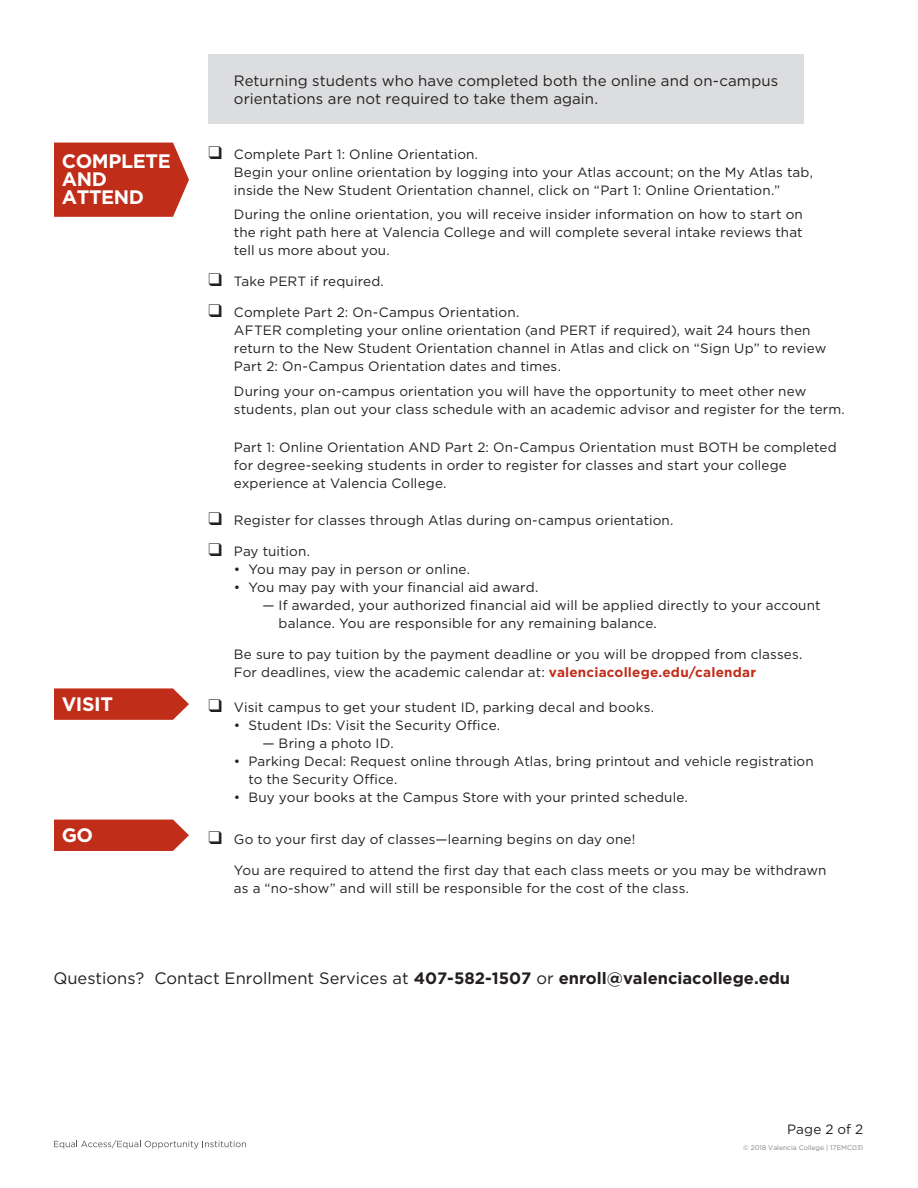
<style>
.page{position:relative;width:918px;height:1188px;background:#fff}
.page>*{position:absolute;margin:0;border:0;box-sizing:border-box;transform-origin:0 0}
.t1{font:700 19.5px/18px "Gotham";letter-spacing:-.02em;color:#fff}
.t2{font:16.5px "Gotham";color:#231f20}
.t3{font:15px/18px "Gotham";letter-spacing:.005em;color:#231f20}
.t4{font:13.5px/18px "Gotham";letter-spacing:.01em;color:#231f20}
.t5{font:6.75px "Gotham";color:#808285}
.s1{font-weight:700;color:#c02d19}
.s2{font-weight:700}
</style>
<div class="page">
<svg style="left:54px;top:143px;width:135px;height:74px;background:#c33927"></svg>
<svg style="left:54px;top:688px;width:135px;height:32px;background:#c43d2a"></svg>
<svg style="left:54px;top:820px;width:135px;height:31px;background:#c33926"></svg>
<svg style="left:54px;top:1140px;width:192px;height:9px"></svg>
<div style="left:208px;top:54px;width:596px;height:69px;background:#dcdddf"></div>
<h1 class="t1" style="left:62px;top:152px;width:111px">COMPLETE<br>AND<br>ATTEND</h1>
<h1 class="t1" style="left:62px;top:695px;width:53px">VISIT</h1>
<h1 class="t1" style="left:62px;top:826px;width:33px">GO</h1>
<p class="t3" style="left:234px;top:71px;width:546px">Returning students who have completed both the online and on-campus orientations are not required to take them again.</p>
<p class="t4" style="left:234px;top:144px;width:581px;text-indent:-26px">❑ Complete Part 1: Online Orientation.<br>Begin your online orientation by logging into your Atlas account; on the My Atlas tab, inside the New Student Orientation channel, click on “Part 1: Online Orientation.”</p>
<p class="t4" style="left:234px;top:205px;width:570px;text-align:justify">During the online orientation, you will receive insider information on how to start on the right path here at Valencia College and will complete several intake reviews that tell us more about you.</p>
<p class="t4" style="left:208px;top:272px;width:177px">❑ Take PERT if required.</p>
<p class="t4" style="left:234px;top:303px;width:594px;text-indent:-26px">❑ Complete Part 2: On-Campus Orientation.<br>AFTER completing your online orientation (and PERT if required), wait 24 hours then return to the New Student Orientation channel in Atlas and click on “Sign Up” to review Part 2: On-Campus Orientation dates and times.</p>
<p class="t4" style="left:234px;top:382px;width:613px">During your on-campus orientation you will have the opportunity to meet other new students, plan out your class schedule with an academic advisor and register for the term.</p>
<p class="t4" style="left:234px;top:438px;width:604px">Part 1: Online Orientation AND Part 2: On-Campus Orientation must BOTH be completed for degree-seeking students in order to register for classes and start your college experience at Valencia College.</p>
<p class="t4" style="left:208px;top:511px;width:467px">❑ Register for classes through Atlas during on-campus orientation.</p>
<p class="t4" style="left:208px;top:542px;width:103px">❑ Pay tuition.</p>
<p class="t4" style="left:234px;top:560px;width:238px">• You may pay in person or online.</p>
<p class="t4" style="left:234px;top:578px;width:306px">• You may pay with your financial aid award.</p>
<p class="t4" style="left:279px;top:596px;width:543px;text-indent:-16px">— If awarded, your authorized financial aid will be applied directly to your account balance. You are responsible for any remaining balance.</p>
<p class="t4" style="left:234px;top:645px;width:570px">Be sure to pay tuition by the payment deadline or you will be dropped from classes.<br>For deadlines, view the academic calendar at: <span class="s1">valenciacollege.edu/calendar</span></p>
<p class="t4" style="left:208px;top:698px;width:447px">❑ Visit campus to get your student ID, parking decal and books.</p>
<p class="t4" style="left:234px;top:716px;width:268px">• Student IDs: Visit the Security Office.</p>
<p class="t4" style="left:262px;top:734px;width:133px">— Bring a photo ID.</p>
<p class="t4" style="left:248px;top:752px;width:567px;text-indent:-15px">• Parking Decal: Request online through Atlas, bring printout and vehicle registration to the Security Office.</p>
<p class="t4" style="left:234px;top:788px;width:455px">• Buy your books at the Campus Store with your printed schedule.</p>
<p class="t4" style="left:208px;top:830px;width:429px">❑ Go to your first day of classes—learning begins on day one!</p>
<p class="t4" style="left:234px;top:861px;width:594px">You are required to attend the first day that each class meets or you may be withdrawn as a “no-show” and will still be responsible for the cost of the class.</p>
<p class="t2" style="left:53px;top:968px;width:738px">Questions? Contact Enrollment Services at <span class="s2">407-582-1507</span> or <span class="s2">enroll@valenciacollege.edu</span></p>
<p class="t4" style="left:787px;top:1120px;width:78px">Page 2 of 2</p>
<p class="t5" style="left:743px;top:1143px;width:122px">© 2018 Valencia College | 17EMC031</p>
</div>
